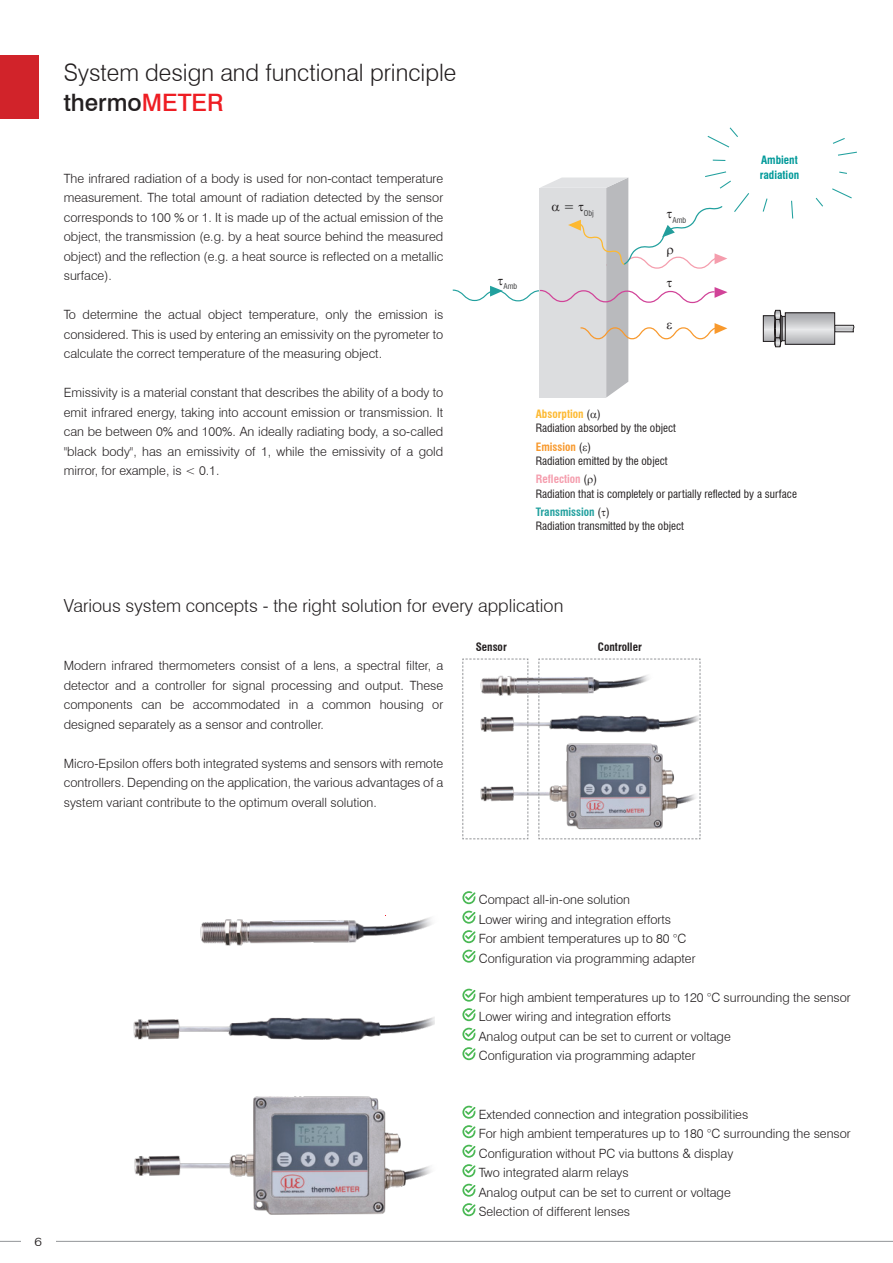
<style>
.page{position:relative;width:893px;height:1263px;background:#fff}
.page>*{position:absolute;margin:0;border:0;box-sizing:border-box;transform-origin:0 0}
.t1{font:300 24px/30px "Swiss 721 BT";color:#231f20}
.t2{font:300 18px "Swiss 721 BT";color:#231f20}
.t3{font:300 12.75px/19.5px "Swiss 721 BT";color:#231f20;text-align:justify}
.t4{font:300 12px "Swiss 721 BT";color:#231f20;scale:1.18 1}
.t5{font:condensed 11.25px/14.2px "Swiss 721 BT";color:#231f20}
.t6{font:700 condensed 11.25px/14.2px "Swiss 721 BT";color:#099}
.t7{font:700 condensed 11.25px "Swiss 721 BT";color:#231f20}
.t8{font:condensed 7.8px "Swiss 721 BT";color:#3e3e3f}
.s1{font-weight:500}
.s2{font-weight:500;color:#ee1d23}
.s3{font-weight:700;color:#fdb931}
.s4{font-weight:700;color:#f8992d}
.s5{font-weight:700;color:#f59dad}
.s6{font-weight:700;color:#21a09e}
</style>
<div class="page">
<div style="left:0;top:55px;width:38px;height:64px;background:#d1232a"></div>
<hr style="left:0;top:1241px;width:893px;height:1px;background:#939598">
<div style="left:21px;top:1220px;width:34px;height:43px;background:#fff"></div>
<svg style="left:707px;top:127px;width:31px;height:21px"></svg>
<svg style="left:713px;top:160px;width:12px;height:1px"></svg>
<svg style="left:762px;top:198px;width:6px;height:14px"></svg>
<svg style="left:791px;top:200px;width:3px;height:19px"></svg>
<svg style="left:815px;top:198px;width:8px;height:9px"></svg>
<svg style="left:832px;top:188px;width:20px;height:11px"></svg>
<svg style="left:839px;top:171px;width:8px;height:3px"></svg>
<svg style="left:838px;top:151px;width:19px;height:5px"></svg>
<svg style="left:833px;top:138px;width:12px;height:6px"></svg>
<svg style="left:835px;top:325px;width:19px;height:7px"></svg>
<svg style="left:787px;top:315px;width:46px;height:27px"></svg>
<div style="left:785px;top:313px;width:50px;height:31px;border:1px solid #231f20"></div>
<div style="left:782px;top:316px;width:3px;height:25px;border:1px solid #231f20"></div>
<svg style="left:765px;top:317px;width:8px;height:23px"></svg>
<div style="left:763px;top:315px;width:12px;height:27px;border:1px solid #231f20"></div>
<svg style="left:774px;top:310px;width:8px;height:37px"></svg>
<img style="left:529px;top:677px;width:9px;height:17px">
<img style="left:200px;top:915px;width:232px;height:31px">
<img style="left:133px;top:1017px;width:302px;height:23px">
<img style="left:134px;top:1096px;width:297px;height:119px">
<svg style="left:462px;top:658px;width:67px;height:182px"></svg>
<svg style="left:538px;top:658px;width:163px;height:182px"></svg>
<svg style="left:462px;top:891px;width:13px;height:13px"></svg>
<svg style="left:462px;top:911px;width:13px;height:13px"></svg>
<svg style="left:462px;top:930px;width:13px;height:13px"></svg>
<svg style="left:462px;top:950px;width:13px;height:13px"></svg>
<svg style="left:462px;top:989px;width:13px;height:13px"></svg>
<svg style="left:462px;top:1008px;width:13px;height:13px"></svg>
<svg style="left:462px;top:1028px;width:13px;height:13px"></svg>
<svg style="left:462px;top:1047px;width:13px;height:13px"></svg>
<svg style="left:462px;top:1106px;width:13px;height:13px"></svg>
<svg style="left:462px;top:1125px;width:13px;height:13px"></svg>
<svg style="left:462px;top:1145px;width:13px;height:13px"></svg>
<svg style="left:462px;top:1164px;width:13px;height:13px"></svg>
<svg style="left:462px;top:1184px;width:13px;height:13px"></svg>
<svg style="left:462px;top:1203px;width:13px;height:13px"></svg>
<svg style="left:453px;top:171px;width:296px;height:227px"></svg>
<h1 class="t1" style="left:64px;top:58px;width:394px">System design and functional principle <span class="s1">thermo</span><span class="s2">METER</span></h1>
<p class="t3" style="left:64px;top:168px;width:381px">The infrared radiation of a body is used for non-contact temperature measurement. The total amount of radiation detected by the sensor corresponds to 100 % or 1. It is made up of the actual emission of the object, the transmission (e.g. by a heat source behind the measured object) and the reflection (e.g. a heat source is reflected on a metallic surface).</p>
<p class="t3" style="left:64px;top:305px;width:381px">To determine the actual object temperature, only the emission is considered. This is used by entering an emissivity on the pyrometer to calculate the correct temperature of the measuring object.</p>
<p class="t3" style="left:64px;top:383px;width:381px">Emissivity is a material constant that describes the ability of a body to emit infrared energy, taking into account emission or transmission. It can be between 0% and 100%. An ideally radiating body, a so-called "black body", has an emissivity of 1, while the emissivity of a gold mirror, for example, is &lt; 0.1.</p>
<p class="t8" style="left:503px;top:281px;width:15px">Amb</p>
<p class="t8" style="left:563px;top:208px;width:32px"><sup>=</sup> Obj</p>
<p class="t8" style="left:672px;top:215px;width:15px">Amb</p>
<p class="t6" style="left:760px;top:153px;width:41px">Ambient radiation</p>
<p class="t5" style="left:536px;top:407px;width:142px"><span class="s3">Absorption</span> ( )<br>Radiation absorbed by the object</p>
<p class="t5" style="left:536px;top:439px;width:133px"><span class="s4">Emission</span> ( )<br>Radiation emitted by the object</p>
<p class="t5" style="left:536px;top:472px;width:263px"><span class="s5">Reflection</span> ( )<br>Radiation that is completely or partially reflected by a surface</p>
<p class="t5" style="left:536px;top:505px;width:150px"><span class="s6">Transmission</span> ( )<br>Radiation transmitted by the object</p>
<h2 class="t2" style="left:64px;top:595px;width:501px">Various system concepts - the right solution for every application</h2>
<p class="t7" style="left:476px;top:640px;width:33px">Sensor</p>
<p class="t7" style="left:598px;top:640px;width:45px">Controller</p>
<p class="t3" style="left:64px;top:656px;width:381px">Modern infrared thermometers consist of a lens, a spectral filter, a detector and a controller for signal processing and output. These components can be accommodated in a common housing or designed separately as a sensor and controller.</p>
<p class="t3" style="left:64px;top:753px;width:381px">Micro-Epsilon offers both integrated systems and sensors with remote controllers. Depending on the application, the various advantages of a system variant contribute to the optimum overall solution.</p>
<p class="t4" style="left:35px;top:1235px;width:8px">6</p>
<p class="t3" style="left:479px;top:890px;width:218px;text-align:left">Compact all-in-one solution<br>Lower wiring and integration efforts<br>For ambient temperatures up to 80 °C Configuration via programming adapter</p>
<p class="t3" style="left:479px;top:987px;width:374px;text-align:left">For high ambient temperatures up to 120 °C surrounding the sensor Lower wiring and integration efforts<br>Analog output can be set to current or voltage<br>Configuration via programming adapter</p>
<p class="t3" style="left:479px;top:1104px;width:374px;text-align:left">Extended connection and integration possibilities<br>For high ambient temperatures up to 180 °C surrounding the sensor Configuration without PC via buttons &amp; display<br>Two integrated alarm relays<br>Analog output can be set to current or voltage<br>Selection of different lenses</p>
</div>
